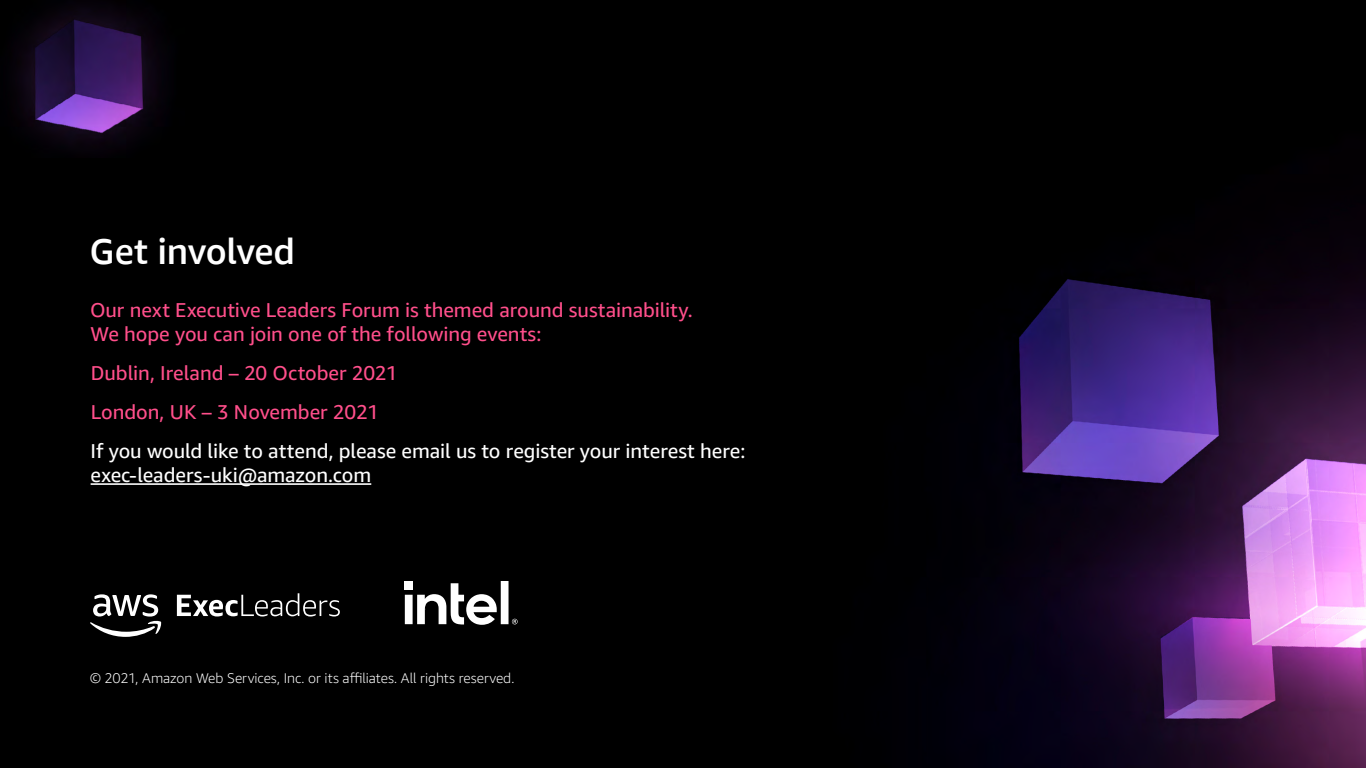
<style>
.page{position:relative;width:1366px;height:768px;background:#000}
.page>*{position:absolute;margin:0;border:0;box-sizing:border-box;transform-origin:0 0}
.t1{font:500 36px "Amazon Ember";letter-spacing:-.015em;color:#fff}
.t2{font:20px/24px "Amazon Ember";letter-spacing:-.005em;color:#ff4f8b}
.t3{font:20px/24px "Amazon Ember";letter-spacing:-.005em;color:#fff}
.t4{font:300 14px "Amazon Ember";color:#fff}
</style>
<div class="page">
<img style="left:939px;top:238px;width:427px;height:530px">
<img style="left:14px;top:5px;width:150px;height:144px">
<svg style="left:90px;top:594px;width:72px;height:43px"></svg>
<svg style="left:177px;top:593px;width:163px;height:24px"></svg>
<svg style="left:405px;top:581px;width:113px;height:44px"></svg>
<hr style="left:91px;top:483px;width:280px;height:2px;background:#fff">
<p class="t1" style="left:90px;top:229px;width:207px">Get involved</p>
<p class="t2" style="left:90px;top:298px;width:604px">Our next Executive Leaders Forum is themed around sustainability.<br>We hope you can join one of the following events:</p>
<p class="t2" style="left:91px;top:361px;width:308px">Dublin, Ireland – 20 October 2021</p>
<p class="t2" style="left:91px;top:400px;width:290px">London, UK – 3 November 2021</p>
<p class="t3" style="left:91px;top:439px;width:656px">If you would like to attend, please email us to register your interest here: exec-leaders-uki@amazon.com</p>
<p class="t4" style="left:90px;top:670px;width:426px">© 2021, Amazon Web Services, Inc. or its affiliates. All rights reserved.</p>
</div>
